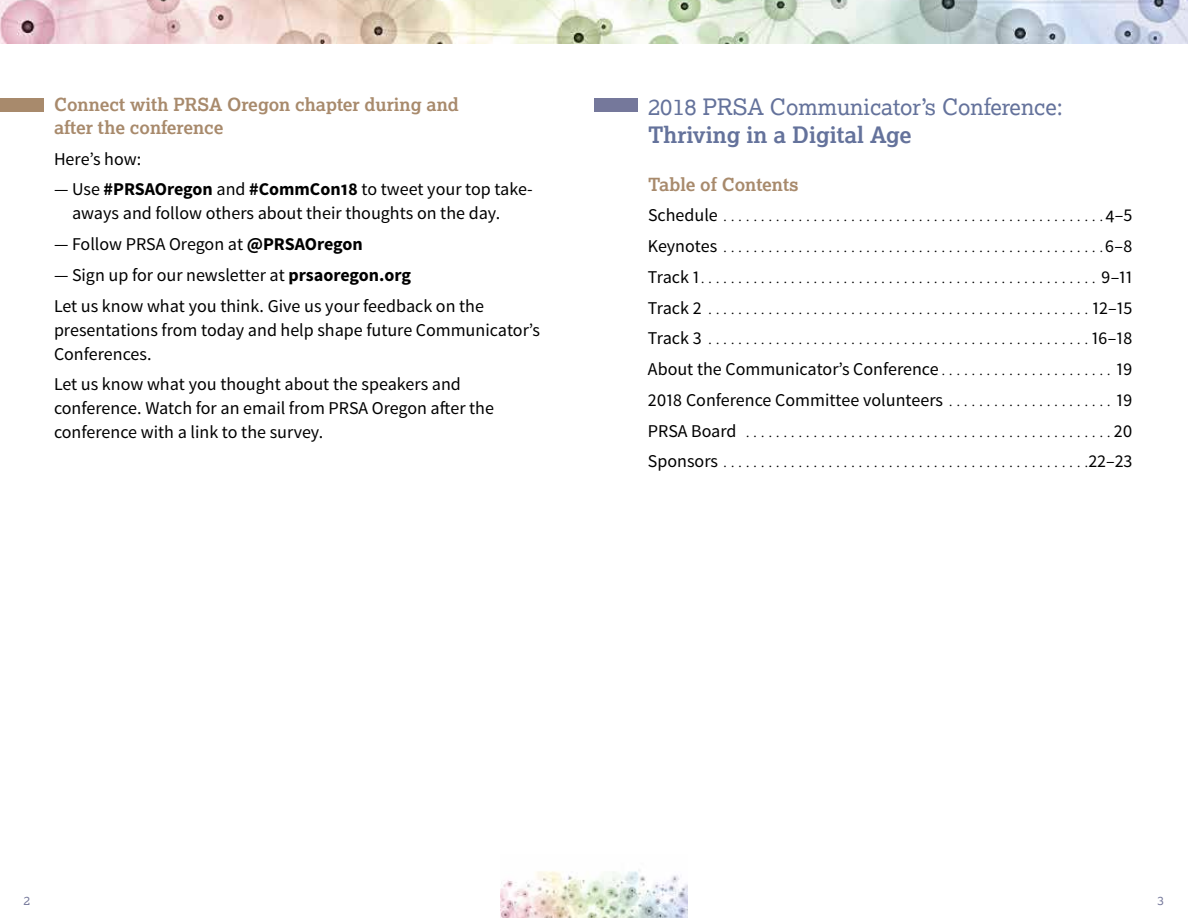
<style>
.page{position:relative;width:1188px;height:918px;background:#fff}
.page>*{position:absolute;margin:0;border:0;box-sizing:border-box;transform-origin:0 0}
.t1{font:22.5px "Lexia";color:#64729b}
.t2{font:700 22.5px "Lexia";color:#64729b}
.t3{font:300 18px/30.8px "Source Sans Pro";color:#000;text-align:justify}
.t4{font:18px/24px "Source Sans Pro";color:#000}
.t5{font:700 18px/22.5px "Lexia";color:#a88a6c}
.t6{font:12px "Lexia";color:#75789b}
.s1{font-weight:700}
.s2{font-weight:400}
</style>
<div class="page">
<img style="left:500px;top:870px;width:188px;height:48px">
<img style="left:0;top:0;width:1188px;height:43px">
<div style="left:0;top:98px;width:44px;height:13px;background:#a88a6c"></div>
<div style="left:594px;top:98px;width:44px;height:13px;background:#75789b"></div>
<p class="t5" style="left:54px;top:93px;width:406px">Connect with PRSA Oregon chapter during and after the conference</p>
<p class="t4" style="left:54px;top:147px;width:89px">Here’s how:</p>
<p class="t4" style="left:72px;top:178px;width:462px;text-indent:-18px">— Use <span class="s1">#PRSAOregon</span> and <span class="s1">#CommCon18</span> to tweet your top take&shy;aways and follow others about their thoughts on the day.</p>
<p class="t4" style="left:54px;top:232px;width:310px">— Follow PRSA Oregon at <span class="s1">@PRSAOregon</span></p>
<p class="t4" style="left:54px;top:260px;width:432px;line-height:30.8px">— Sign up for our newsletter at <span class="s1">prsaoregon.org<br></span>Let us know what you think. Give us your feedback on the</p>
<p class="t4" style="left:54px;top:318px;width:487px">presentations from today and help shape future Communicator’s<br>Conferences.</p>
<p class="t4" style="left:54px;top:373px;width:442px">Let us know what you thought about the speakers and conference. Watch for an email from PRSA Oregon after the conference with a link to the survey.</p>
<p class="t1" style="left:648px;top:92px;width:416px">2018 PRSA Communicator’s Conference:</p>
<p class="t2" style="left:648px;top:121px;width:265px">Thriving in a Digital Age</p>
<p class="t5" style="left:648px;top:172px;width:152px">Table of Contents</p>
<p class="t3" style="left:648px;top:200px;width:486px"><span class="s2">Schedule</span> . . . . . . . . . . . . . . . . . . . . . . . . . . . . . . . . . . . . . . . . . . . . . . . . . . <span class="s2">4–5<br>Keynotes</span> . . . . . . . . . . . . . . . . . . . . . . . . . . . . . . . . . . . . . . . . . . . . . . . . . . <span class="s2">6–8<br>Track 1</span> . . . . . . . . . . . . . . . . . . . . . . . . . . . . . . . . . . . . . . . . . . . . . . . . . . . . . <span class="s2">9–11<br>Track 2</span> . . . . . . . . . . . . . . . . . . . . . . . . . . . . . . . . . . . . . . . . . . . . . . . . . . . <span class="s2">12–15<br>Track 3</span> . . . . . . . . . . . . . . . . . . . . . . . . . . . . . . . . . . . . . . . . . . . . . . . . . . <span class="s2">16–18<br>About the Communicator’s Conference</span> . . . . . . . . . . . . . . . . . . . . . . . <span class="s2">19<br>2018 Conference Committee volunteers</span> . . . . . . . . . . . . . . . . . . . . . . <span class="s2">19<br>PRSA Board</span> . . . . . . . . . . . . . . . . . . . . . . . . . . . . . . . . . . . . . . . . . . . . . . . . <span class="s2">20<br>Sponsors</span> . . . . . . . . . . . . . . . . . . . . . . . . . . . . . . . . . . . . . . . . . . . . . . . . <span class="s2">22–23</span></p>
<p class="t6" style="left:24px;top:893px;width:8px">2</p>
<p class="t6" style="left:1158px;top:893px;width:8px">3</p>
</div>
